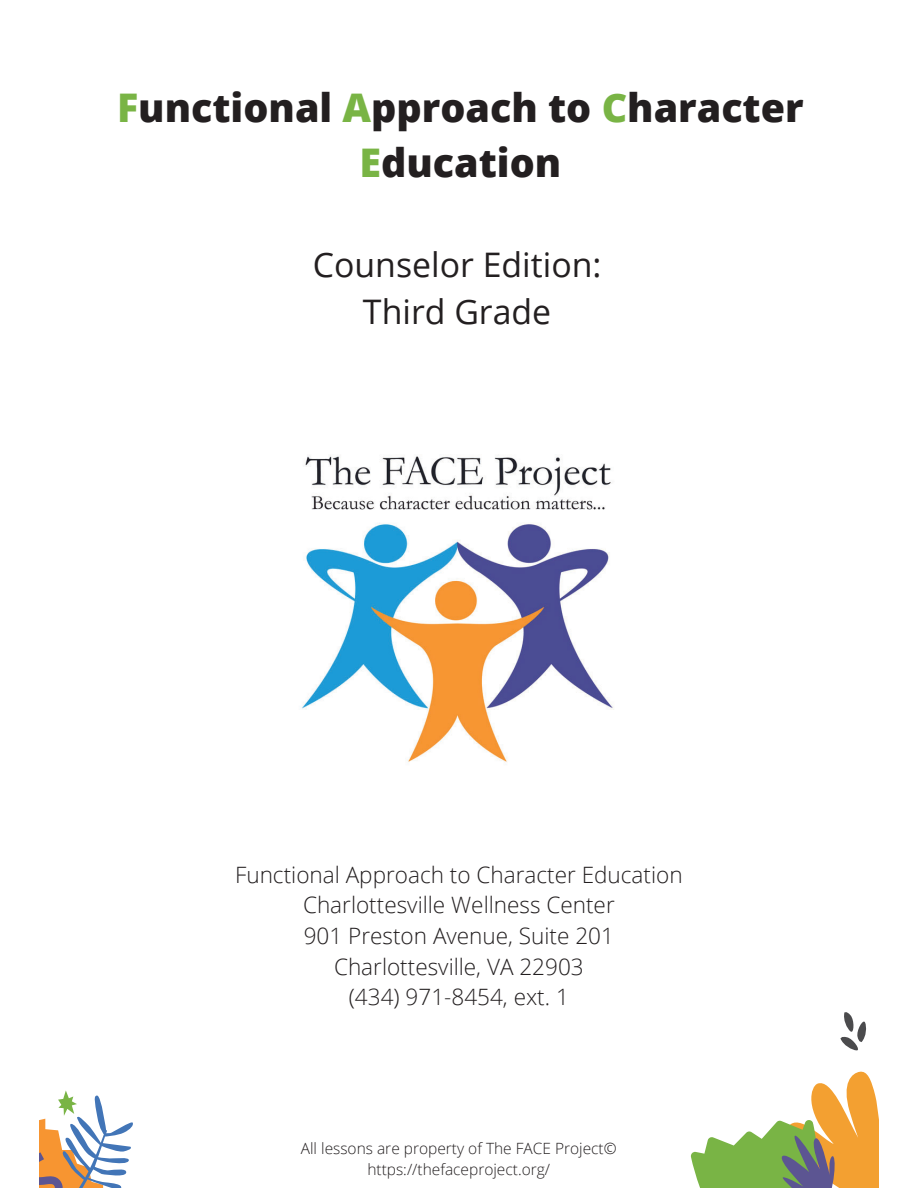
<style>
.page{position:relative;width:918px;height:1188px;background:#fff}
.page>*{position:absolute;margin:0;border:0;box-sizing:border-box;transform-origin:0 0}
.t1{font:800 39.45px/54.9px "Open Sans";color:#231f20;text-align:center}
.t2{font:33.75px/46.5px "Open Sans";color:#231f20;text-align:center}
.t3{font:300 22.5px/30.6px "Open Sans";color:#231f20;text-align:center}
.t4{font:300 15.45px/21.1px "Open Sans";color:#231f20;text-align:center}
.s1{color:#79b445}
</style>
<div class="page">
<svg style="left:841px;top:1012px;width:26px;height:39px"></svg>
<svg style="left:39px;top:1090px;width:94px;height:97px"></svg>
<svg style="left:690px;top:1071px;width:189px;height:116px"></svg>
<img style="left:301px;top:455px;width:313px;height:307px">
<h1 class="t1" style="left:117px;top:79px;width:688px"><span class="s1">F</span>unctional <span class="s1">A</span>pproach to <span class="s1">C</span>haracter<br><span class="s1">E</span>ducation</h1>
<h2 class="t2" style="left:313px;top:241px;width:290px">Counselor Edition:<br>Third Grade</h2>
<p class="t3" style="left:235px;top:859px;width:449px">Functional Approach to Character Education<br>Charlottesville Wellness Center<br>901 Preston Avenue, Suite 201<br>Charlottesville, VA 22903<br>(434) 971-8454, ext. 1</p>
<p class="t4" style="left:301px;top:1137px;width:317px">All lessons are property of The FACE Project© https://thefaceproject.org/</p>
</div>
